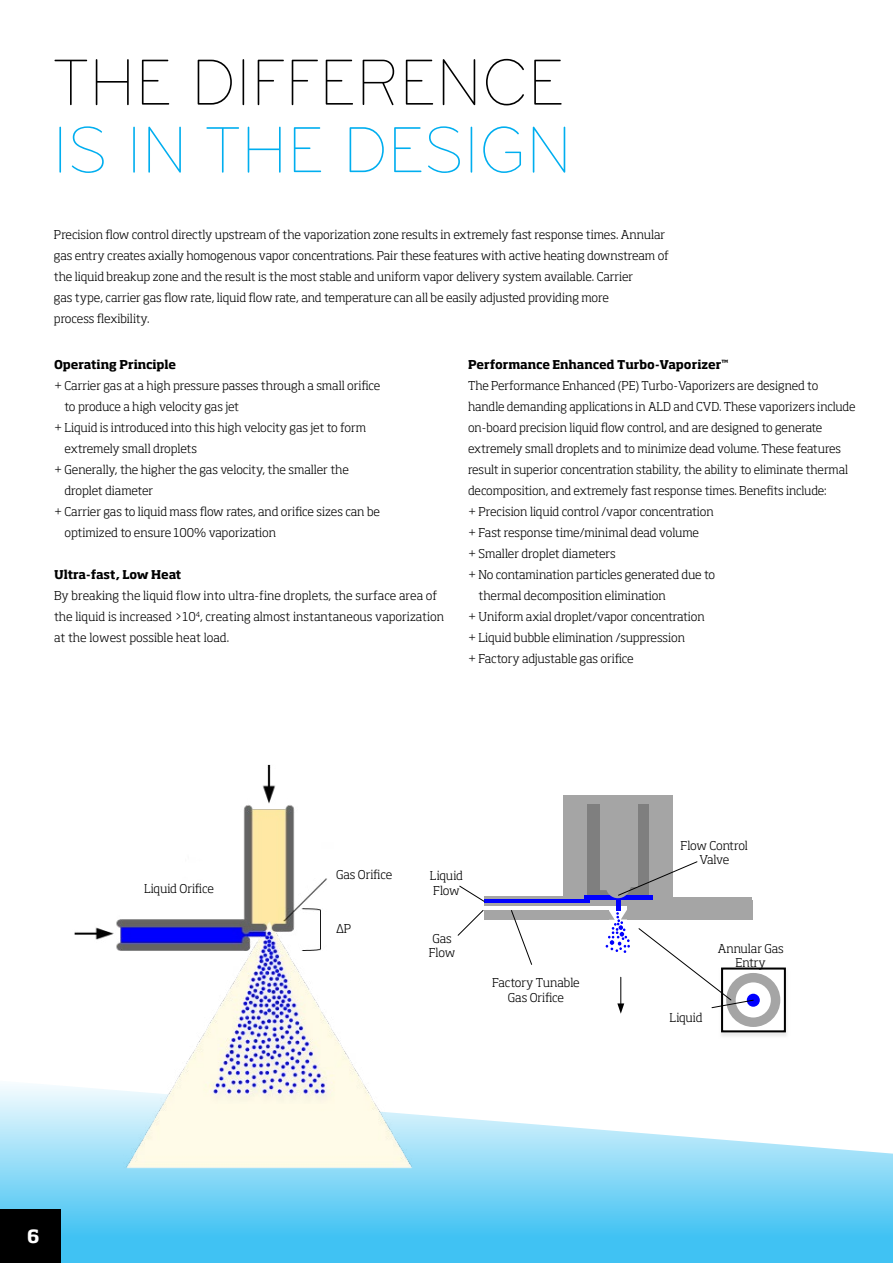
<style>
.page{position:relative;width:893px;height:1263px;background:#fff}
.page>*{position:absolute;margin:0;border:0;box-sizing:border-box;transform-origin:0 0}
.t1{font:300 67.5px "Bryant Pro";color:#000;scale:.93 1}
.t2{font:300 67.5px "Bryant Pro";color:#00aeef;scale:.93 1}
.t3{font:700 18px "Soho Std";color:#fff}
.t4{font:300 12px/21px "Soho Std";letter-spacing:-.005em;color:#000}
.t5{font:700 12px "Soho Std";letter-spacing:-.005em;color:#000}
</style>
<div class="page">
<svg style="left:0;top:1084px;width:893px;height:179px"></svg>
<div style="left:648px;top:795px;width:25px;height:107px;background:#a5a5a5"></div>
<hr style="left:484px;top:903px;width:126px;height:3px;background:#a5a5a5">
<div style="left:658px;top:897px;width:94px;height:19px;background:#a5a5a5"></div>
<img style="left:721px;top:972px;width:66px;height:64px">
<div style="left:722px;top:968px;width:63px;height:63px;background:#fff"></div>
<div style="left:721px;top:967px;width:65px;height:65px;border:2px solid #000"></div>
<div style="left:726px;top:973px;width:54px;height:54px;border:9px solid #a5a5a5;border-radius:50%"></div>
<div style="left:747px;top:994px;width:13px;height:13px;background:#00f;border-radius:50%"></div>
<div style="left:563px;top:795px;width:25px;height:102px;background:#a5a5a5"></div>
<div style="left:575px;top:795px;width:75px;height:11px;background:#a5a5a5"></div>
<hr style="left:579px;top:900px;width:31px;height:3px;background:#a5a5a5">
<div style="left:600px;top:795px;width:39px;height:91px;background:#a5a5a5"></div>
<hr style="left:484px;top:897px;width:101px;height:3px;background:#a5a5a5">
<div style="left:484px;top:910px;width:125px;height:10px;background:#a5a5a5"></div>
<div style="left:627px;top:900px;width:125px;height:19px;background:#a5a5a5"></div>
<div style="left:610px;top:900px;width:17px;height:6px;background:#a5a5a5"></div>
<hr style="left:484px;top:900px;width:105px;height:3px;background:#00f">
<div style="left:638px;top:804px;width:11px;height:91px;background:#7f7f7f"></div>
<div style="left:588px;top:804px;width:12px;height:91px;background:#7f7f7f"></div>
<svg style="left:511px;top:910px;width:21px;height:55px"></svg>
<div style="left:616px;top:900px;width:5px;height:11px;background:#00f"></div>
<svg style="left:459px;top:885px;width:26px;height:17px"></svg>
<svg style="left:457px;top:910px;width:27px;height:26px"></svg>
<svg style="left:605px;top:910px;width:149px;height:104px"></svg>
<div style="left:584px;top:895px;width:69px;height:5px;background:#00f"></div>
<svg style="left:606px;top:874px;width:24px;height:24px"></svg>
<svg style="left:600px;top:861px;width:98px;height:35px"></svg>
<img style="left:73px;top:764px;width:340px;height:406px">
<div style="left:0;top:1209px;width:60px;height:54px;background:#000"></div>
<h1 class="t1" style="left:52px;top:43px;width:552px">THE DIFFERENCE</h1>
<h1 class="t2" style="left:52px;top:111px;width:560px">IS IN THE DESIGN</h1>
<p class="t4" style="left:54px;top:224px;width:617px">Precision flow control directly upstream of the vaporization zone results in extremely fast response times. Annular gas entry creates axially homogenous vapor concentrations. Pair these features with active heating downstream of the liquid breakup zone and the result is the most stable and uniform vapor delivery system available. Carrier<br>gas type, carrier gas flow rate, liquid flow rate, and temperature can all be easily adjusted providing more<br>process flexibility.</p>
<p class="t5" style="left:54px;top:357px;width:124px">Operating Principle</p>
<p class="t4" style="left:54px;top:375px;width:328px">+ Carrier gas at a high pressure passes through a small orifice</p>
<p class="t4" style="left:64px;top:396px;width:176px">to produce a high velocity gas jet</p>
<p class="t4" style="left:54px;top:417px;width:314px">+ Liquid is introduced into this high velocity gas jet to form</p>
<p class="t4" style="left:64px;top:438px;width:134px">extremely small droplets</p>
<p class="t4" style="left:54px;top:459px;width:296px">+ Generally, the higher the gas velocity, the smaller the</p>
<p class="t4" style="left:64px;top:480px;width:90px">droplet diameter</p>
<p class="t4" style="left:54px;top:501px;width:328px">+ Carrier gas to liquid mass flow rates, and orifice sizes can be</p>
<p class="t4" style="left:64px;top:522px;width:213px">optimized to ensure 100% vaporization</p>
<p class="t5" style="left:54px;top:567px;width:129px">Ultra-fast, Low Heat</p>
<p class="t4" style="left:54px;top:585px;width:392px">By breaking the liquid flow into ultra-fine droplets, the surface area of the liquid is increased &gt;10<sup>4</sup>, creating almost instantaneous vaporization at the lowest possible heat load.</p>
<p class="t5" style="left:468px;top:357px;width:262px">Performance Enhanced Turbo-Vaporizer<sup>™</sup></p>
<p class="t4" style="left:468px;top:375px;width:352px">The Performance Enhanced (PE) Turbo-Vaporizers are designed to</p>
<p class="t4" style="left:468px;top:396px;width:389px">handle demanding applications in ALD and CVD. These vaporizers include</p>
<p class="t4" style="left:468px;top:417px;width:356px">on-board precision liquid flow control, and are designed to generate</p>
<p class="t4" style="left:468px;top:438px;width:375px">extremely small droplets and to minimize dead volume. These features</p>
<p class="t4" style="left:468px;top:459px;width:382px">result in superior concentration stability, the ability to eliminate thermal</p>
<p class="t4" style="left:468px;top:480px;width:360px">decomposition, and extremely fast response times. Benefits include:</p>
<p class="t4" style="left:468px;top:501px;width:247px">+ Precision liquid control /vapor concentration</p>
<p class="t4" style="left:468px;top:522px;width:233px">+ Fast response time/minimal dead volume</p>
<p class="t4" style="left:468px;top:543px;width:149px">+ Smaller droplet diameters</p>
<p class="t4" style="left:468px;top:564px;width:249px">+ No contamination particles generated due to</p>
<p class="t4" style="left:478px;top:585px;width:189px">thermal decomposition elimination</p>
<p class="t4" style="left:468px;top:606px;width:238px">+ Uniform axial droplet/vapor concentration</p>
<p class="t4" style="left:468px;top:627px;width:219px">+ Liquid bubble elimination /suppression</p>
<p class="t4" style="left:468px;top:648px;width:167px">+ Factory adjustable gas orifice</p>
<p class="t4" style="left:681px;top:838px;width:69px;line-height:14.4px;text-align:center">Flow Control<br>Valve</p>
<p class="t4" style="left:144px;top:878px;width:71px">Liquid Orifice</p>
<p class="t4" style="left:336px;top:863px;width:58px">Gas Orifice</p>
<p class="t4" style="left:336px;top:918px;width:17px">∆P</p>
<p class="t4" style="left:430px;top:869px;width:34px;line-height:14.4px">Liquid<br>Flow</p>
<p class="t4" style="left:429px;top:931px;width:28px;line-height:14.4px">Gas<br>Flow</p>
<p class="t4" style="left:492px;top:975px;width:89px;line-height:14.4px;text-align:center">Factory Tunable<br>Gas Orifice</p>
<p class="t4" style="left:718px;top:941px;width:68px;line-height:14.4px;text-align:center">Annular Gas<br>Entry</p>
<p class="t4" style="left:670px;top:1007px;width:34px">Liquid</p>
<h2 class="t3" style="left:27px;top:1225px;width:14px">6</h2>
</div>
